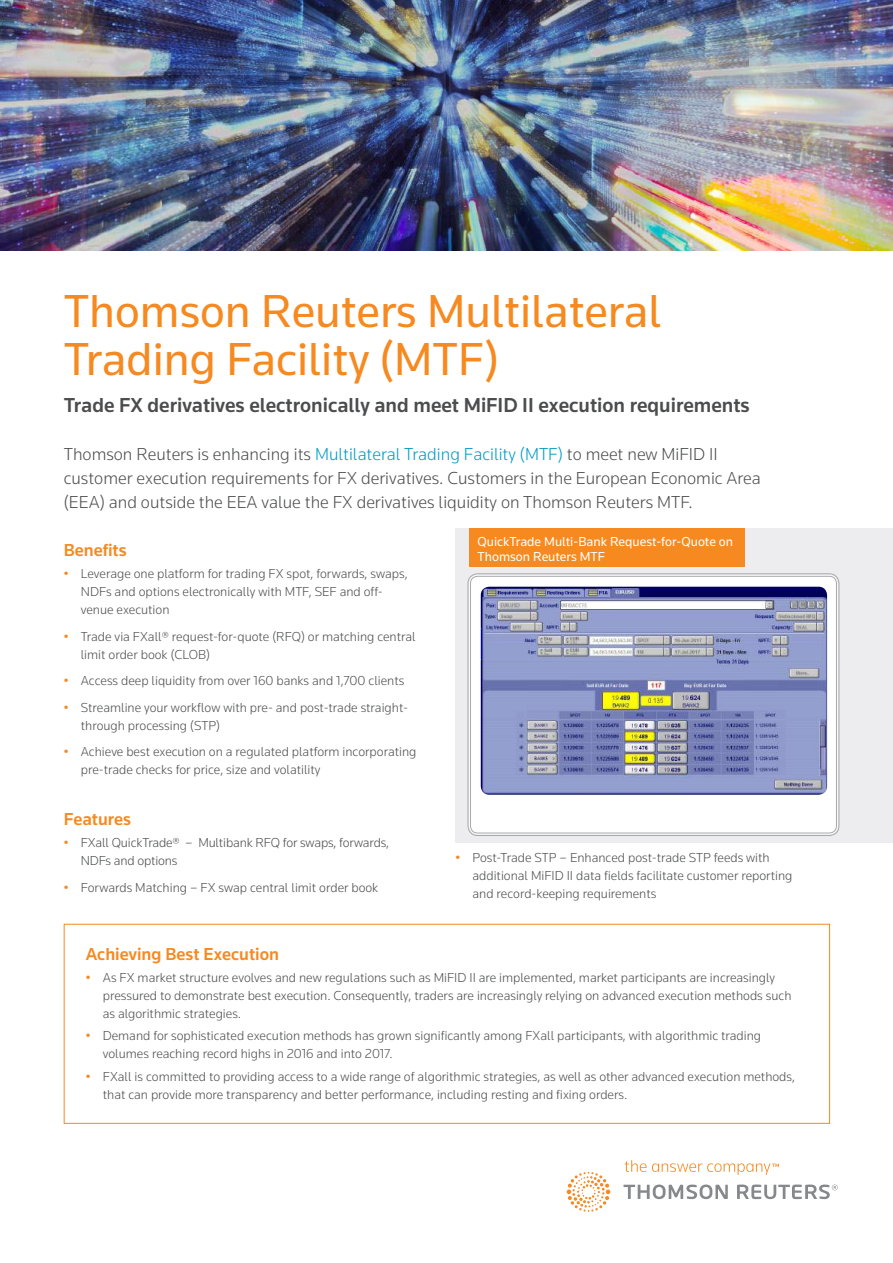
<style>
.page{position:relative;width:893px;height:1263px;background:#fff}
.page>*{position:absolute;margin:0;border:0;box-sizing:border-box;transform-origin:0 0}
.t1{font:48px/48px "Knowledge";color:#f6891f}
.t2{font:500 21px "Knowledge";color:#4b4c4d}
.t3{font:300 18px/24px "Knowledge";color:#4b4c4d}
.t4{font:500 18px "Knowledge";color:#f6891f}
.t5{font:300 13.5px/18px "Knowledge";color:#4b4c4d}
.t6{font:13.5px "Knowledge";color:#fff}
.s1{color:#0099c4}
.s2{font-weight:400;color:#f6891f}
</style>
<div class="page">
<svg style="left:566px;top:1160px;width:272px;height:52px"></svg>
<div style="left:455px;top:528px;width:438px;height:315px;background:#ececee"></div>
<div style="left:469px;top:528px;width:276px;height:39px;background:#f6891f"></div>
<img style="left:0;top:0;width:893px;height:251px">
<div style="left:64px;top:924px;width:766px;height:200px;border:1px solid #f6891f"></div>
<div style="left:469px;top:575px;width:369px;height:259px;background:#fff;border-radius:9px"></div>
<div style="left:468px;top:573px;width:371px;height:263px;border:1px solid #a8a9ad;border-radius:10px"></div>
<div style="left:470px;top:576px;width:367px;height:257px;border:1px solid #a8a9ad;border-radius:7px"></div>
<img style="left:481px;top:587px;width:346px;height:208px">
<h1 class="t1" style="left:64px;top:287px;width:599px">Thomson Reuters Multilateral<br>Trading Facility (MTF)</h1>
<h2 class="t2" style="left:64px;top:392px;width:688px">Trade FX derivatives electronically and meet MiFID II execution requirements</h2>
<p class="t3" style="left:64px;top:442px;width:698px">Thomson Reuters is enhancing its <span class="s1">Multilateral Trading Facility (MTF)</span> to meet new MiFID II customer execution requirements for FX derivatives. Customers in the European Economic Area (EEA) and outside the EEA value the FX derivatives liquidity on Thomson Reuters MTF.</p>
<p class="t6" style="left:478px;top:533px;width:257px">QuickTrade Multi-Bank Request-for-Quote on</p>
<h3 class="t4" style="left:64px;top:539px;width:64px">Benefits</h3>
<p class="t6" style="left:478px;top:548px;width:129px">Thomson Reuters MTF</p>
<p class="t5" style="left:81px;top:565px;width:328px;text-indent:-17px"><span class="s2">•</span> Leverage one platform for trading FX spot, forwards, swaps,<br>NDFs and options electronically with MTF, SEF and off&shy;venue execution</p>
<p class="t5" style="left:81px;top:627px;width:336px;text-indent:-17px"><span class="s2">•</span> Trade via FXall® request-for-quote (RFQ) or matching central limit order book (CLOB)</p>
<p class="t5" style="left:64px;top:672px;width:342px"><span class="s2">•</span> Access deep liquidity from over 160 banks and 1,700 clients</p>
<p class="t5" style="left:81px;top:698px;width:329px;text-indent:-17px"><span class="s2">•</span> Streamline your workflow with pre- and post-trade straight&shy;through processing (STP)</p>
<p class="t5" style="left:81px;top:743px;width:337px;text-indent:-17px"><span class="s2">•</span> Achieve best execution on a regulated platform incorporating pre-trade checks for price, size and volatility</p>
<h3 class="t4" style="left:64px;top:808px;width:69px">Features</h3>
<p class="t5" style="left:81px;top:834px;width:310px;text-indent:-17px"><span class="s2">•</span> FXall QuickTrade® – Multibank RFQ for swaps, forwards,<br>NDFs and options</p>
<p class="t5" style="left:64px;top:878px;width:316px"><span class="s2">•</span> Forwards Matching – FX swap central limit order book</p>
<p class="t5" style="left:472px;top:848px;width:321px;text-indent:-17px"><span class="s2">•</span> Post-Trade STP – Enhanced post-trade STP feeds with additional MiFID II data fields facilitate customer reporting and record-keeping requirements</p>
<h3 class="t4" style="left:86px;top:943px;width:195px">Achieving Best Execution</h3>
<p class="t5" style="left:103px;top:968px;width:690px;text-indent:-17px"><span class="s2">•</span> As FX market structure evolves and new regulations such as MiFID II are implemented, market participants are increasingly pressured to demonstrate best execution. Consequently, traders are increasingly relying on advanced execution methods such as algorithmic strategies.</p>
<p class="t5" style="left:103px;top:1026px;width:660px;text-indent:-17px"><span class="s2">•</span> Demand for sophisticated execution methods has grown significantly among FXall participants, with algorithmic trading volumes reaching record highs in 2016 and into 2017.</p>
<p class="t5" style="left:103px;top:1067px;width:694px;text-indent:-17px"><span class="s2">•</span> FXall is committed to providing access to a wide range of algorithmic strategies, as well as other advanced execution methods, that can provide more transparency and better performance, including resting and fixing orders.</p>
</div>
